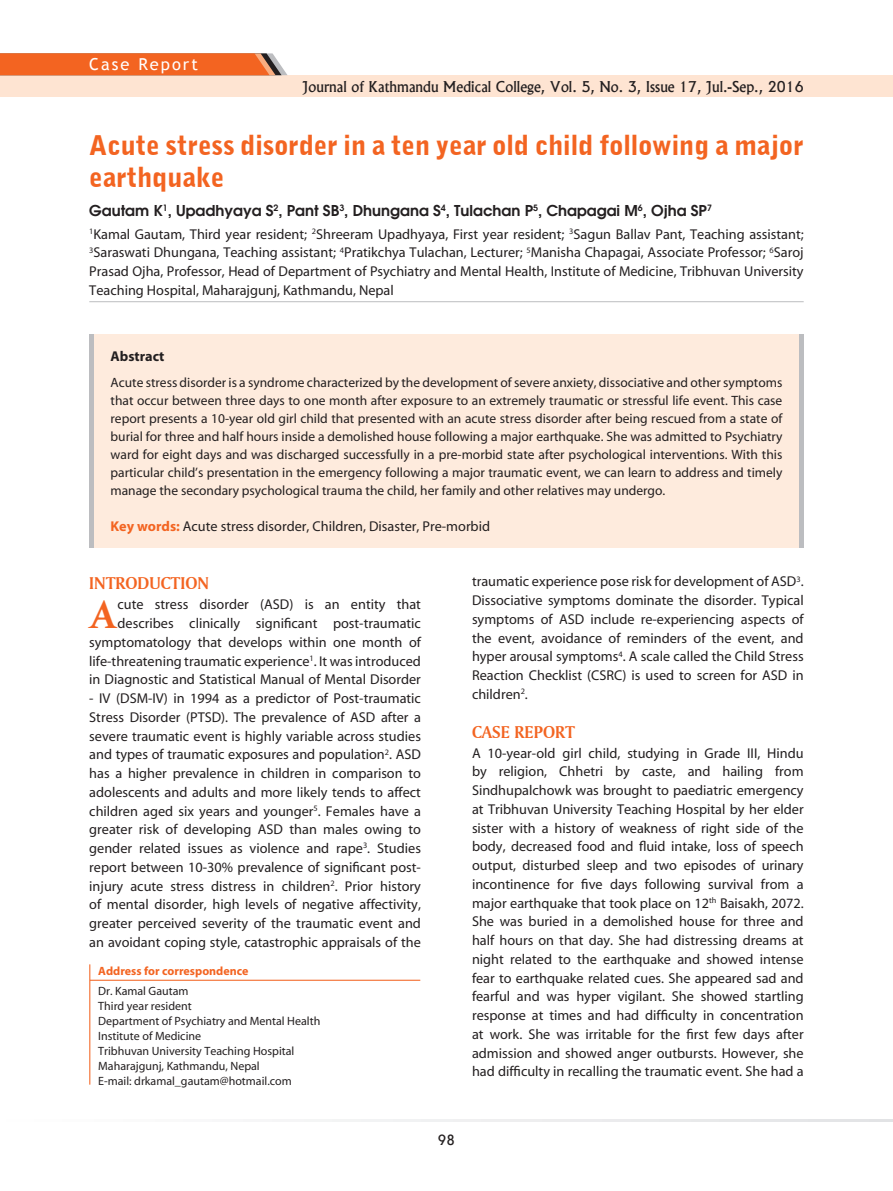
<style>
.page{position:relative;width:893px;height:1191px;background:#fff}
.page>*{position:absolute;margin:0;border:0;box-sizing:border-box;transform-origin:0 0}
.t1{font:700 44.7px "American Garamond BT";color:#f36421}
.t2{font:900 27px/32.4px "Bell Gothic BT";color:#f36421}
.t3{font:18px "Amerigo BT Bold A";color:#f36421}
.t4{font:16.5px "Trebuchet MS";letter-spacing:.12em;color:#fff}
.t5{font:600 15px "Avant Garde";color:#231f20}
.t6{font:14.25px/18.8px "Myriad";color:#231f20;text-align:justify}
.t7{font:14.25px "Alaska";color:#231f20}
.t8{font:700 14.25px "Myriad";color:#231f20}
.t9{font:13.5px/18px "Myriad";color:#231f20;text-align:justify}
.t10{font:13.5px "Alaska";color:#231f20}
.t11{font:12px/15px "Myriad";color:#231f20}
.t12{font:700 12px "Myriad";color:#f36421}
.s1{font-weight:700;color:#f36421}
</style>
<div class="page">
<div style="left:0;top:75px;width:893px;height:22px;background:#fee4d2"></div>
<svg style="left:0;top:53px;width:287px;height:22px;background:#ed6a2d"></svg>
<svg style="left:304px;top:1119px;width:588px;height:2px"></svg>
<div style="left:89px;top:334px;width:715px;height:214px;background:#feebdd"></div>
<div style="left:89px;top:334px;width:5px;height:214px;background:#bcbdc0"></div>
<div style="left:799px;top:334px;width:5px;height:214px;background:#bcbdc0"></div>
<hr style="left:89px;top:964px;width:1px;height:120px;background:#f36421">
<hr style="left:90px;top:979px;width:330px;height:1px;background:#f36421">
<hr style="left:89px;top:301px;width:715px;height:1px;background:#bcbdc0">
<p class="t4" style="left:89px;top:55px;width:110px">Case Report</p>
<p class="t7" style="left:303px;top:78px;width:502px">Journal of Kathmandu Medical College, Vol. 5, No. 3, Issue 17, Jul.-Sep., 2016</p>
<h2 class="t2" style="left:89px;top:128px;width:716px">Acute stress disorder in a ten year old child following a major earthquake</h2>
<p class="t5" style="left:89px;top:201px;width:624px">Gautam K<sup>1</sup>, Upadhyaya S<sup>2</sup>, Pant SB<sup>3</sup>, Dhungana S<sup>4</sup>, Tulachan P<sup>5</sup>, Chapagai M<sup>6</sup>, Ojha SP<sup>7</sup></p>
<p class="t6" style="left:89px;top:226px;width:716px"><sup>1</sup>Kamal Gautam, Third year resident; <sup>2</sup>Shreeram Upadhyaya, First year resident; <sup>3</sup>Sagun Ballav Pant, Teaching assistant; <sup>3</sup>Saraswati Dhungana, Teaching assistant; <sup>4</sup>Pratikchya Tulachan, Lecturer; <sup>5</sup>Manisha Chapagai, Associate Professor; <sup>6</sup>Saroj Prasad Ojha, Professor, Head of Department of Psychiatry and Mental Health, Institute of Medicine, Tribhuvan University Teaching Hospital, Maharajgunj, Kathmandu, Nepal</p>
<p class="t8" style="left:111px;top:350px;width:55px">Abstract</p>
<p class="t9" style="left:111px;top:374px;width:673px">Acute stress disorder is a syndrome characterized by the development of severe anxiety, dissociative and other symptoms that occur between three days to one month after exposure to an extremely traumatic or stressful life event. This case report presents a 10-year old girl child that presented with an acute stress disorder after being rescued from a state of burial for three and half hours inside a demolished house following a major earthquake. She was admitted to Psychiatry ward for eight days and was discharged successfully in a pre-morbid state after psychological interventions. With this particular child’s presentation in the emergency following a major traumatic event, we can learn to address and timely manage the secondary psychological trauma the child, her family and other relatives may undergo.</p>
<p class="t6" style="left:111px;top:518px;width:381px"><span class="s1">Key words:</span> Acute stress disorder, Children, Disaster, Pre-morbid</p>
<p class="t3" style="left:89px;top:572px;width:121px">INTRODUCTION</p>
<h1 class="t1" style="left:89px;top:587px;width:30px">A</h1>
<p class="t6" style="left:89px;top:596px;width:333px;text-align:right">cute stress disorder (ASD) is an entity that describes clinically significant post-traumatic symptomatology that develops within one month of life-threatening traumatic experience<sup>1</sup>. It was introduced in Diagnostic and Statistical Manual of Mental Disorder</p>
<p class="t6" style="left:89px;top:690px;width:333px">- IV (DSM-IV) in 1994 as a predictor of Post-traumatic Stress Disorder (PTSD). The prevalence of ASD after a severe traumatic event is highly variable across studies and types of traumatic exposures and population<sup>2</sup>. ASD has a higher prevalence in children in comparison to adolescents and adults and more likely tends to affect children aged six years and younger<sup>5</sup>. Females have a greater risk of developing ASD than males owing to gender related issues as violence and rape<sup>3</sup>. Studies report between 10-30% prevalence of significant post&shy;injury acute stress distress in children<sup>2</sup>. Prior history of mental disorder, high levels of negative affectivity, greater perceived severity of the traumatic event and an avoidant coping style, catastrophic appraisals of the</p>
<p class="t12" style="left:98px;top:966px;width:152px">Address for correspondence</p>
<p class="t11" style="left:98px;top:984px;width:224px">Dr. Kamal Gautam<br>Third year resident<br>Department of Psychiatry and Mental Health<br>Institute of Medicine<br>Tribhuvan University Teaching Hospital<br>Maharajgunj, Kathmandu, Nepal<br>E-mail: drkamal_gautam@hotmail.com</p>
<p class="t6" style="left:472px;top:573px;width:333px">traumatic experience pose risk for development of ASD<sup>3</sup>.<br>Dissociative symptoms dominate the disorder. Typical symptoms of ASD include re-experiencing aspects of the event, avoidance of reminders of the event, and hyper arousal symptoms<sup>4</sup>. A scale called the Child Stress Reaction Checklist (CSRC) is used to screen for ASD in children<sup>2</sup>.</p>
<p class="t3" style="left:472px;top:720px;width:104px">CASE REPORT</p>
<p class="t6" style="left:472px;top:744px;width:333px">A 10-year-old girl child, studying in Grade III, Hindu by religion, Chhetri by caste, and hailing from Sindhupalchowk was brought to paediatric emergency at Tribhuvan University Teaching Hospital by her elder sister with a history of weakness of right side of the body, decreased food and fluid intake, loss of speech output, disturbed sleep and two episodes of urinary incontinence for five days following survival from a major earthquake that took place on 12<sup>th</sup> Baisakh, 2072.<br>She was buried in a demolished house for three and half hours on that day. She had distressing dreams at night related to the earthquake and showed intense fear to earthquake related cues. She appeared sad and fearful and was hyper vigilant. She showed startling response at times and had difficulty in concentration at work. She was irritable for the first few days after admission and showed anger outbursts. However, she had difficulty in recalling the traumatic event. She had a</p>
<p class="t10" style="left:438px;top:1131px;width:19px">98</p>
</div>
